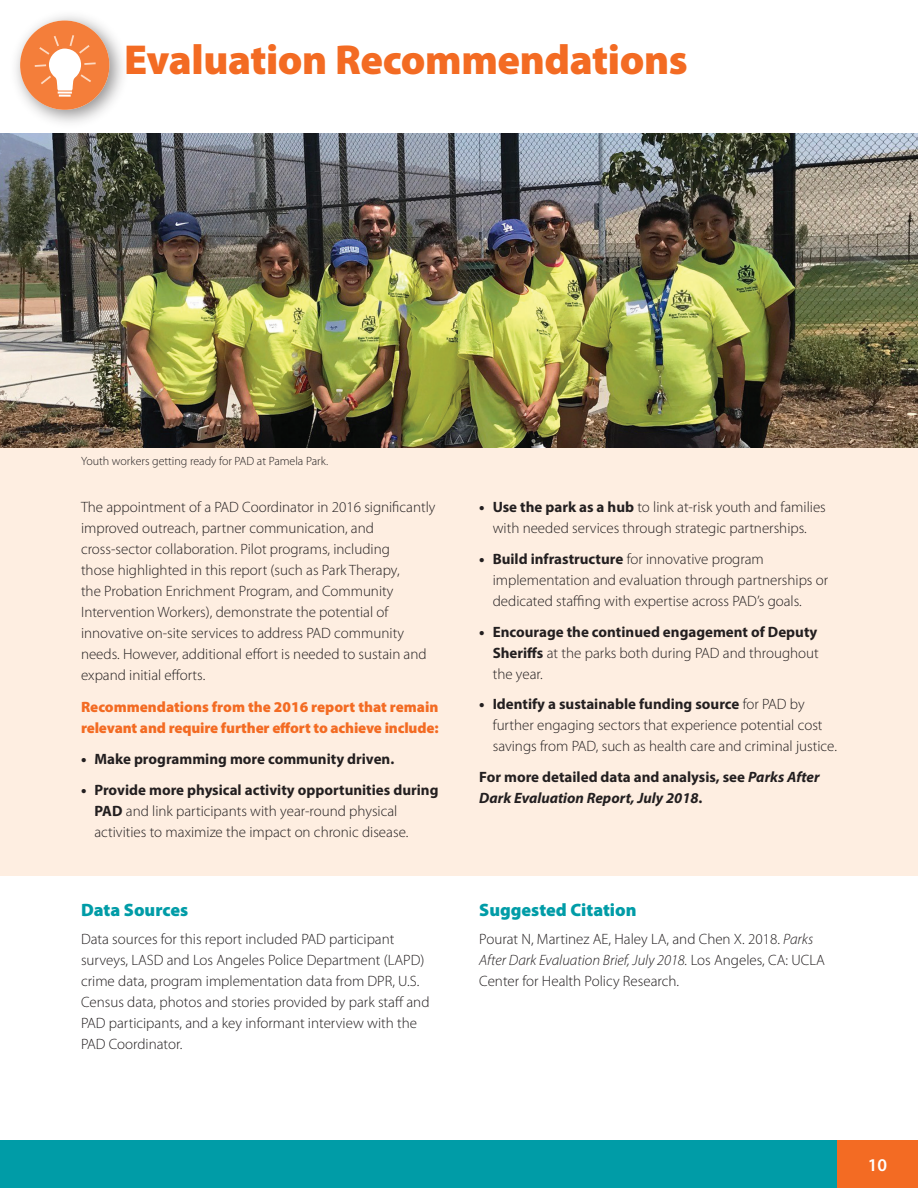
<style>
.page{position:relative;width:918px;height:1188px;background:#fff}
.page>*{position:absolute;margin:0;border:0;box-sizing:border-box;transform-origin:0 0}
.t1{font:900 42px "Myriad Pro";letter-spacing:-.01em;color:#f36b23}
.t2{font:900 18px "Myriad Pro";color:#009ca7}
.t3{font:600 18px "Myriad Pro";color:#fff}
.t4{font:300 15px/21px "Myriad Pro";color:#231f20}
.t5{font:700 15px/21px "Myriad Pro";color:#231f20;text-align:justify}
.t6{font:900 15px/21px "Myriad Pro";letter-spacing:-.01em;color:#f36b23}
.t7{font:italic 700 15px/21px "Myriad Pro";color:#231f20}
.t8{font:300 12px "Myriad Pro";color:#231f20}
.s1{font-weight:900}
.s2{font-weight:700}
.s3{font-weight:300}
.s4{font-style:normal}
.s5{font-style:italic}
</style>
<div class="page">
<div style="left:0;top:1141px;width:846px;height:47px;background:#009ca7"></div>
<div style="left:837px;top:1141px;width:81px;height:47px;background:#f36b23"></div>
<div style="left:0;top:446px;width:918px;height:430px;background:#feeee1"></div>
<img style="left:0;top:134px;width:918px;height:314px">
<img style="left:16px;top:16px;width:107px;height:107px">
<div style="left:20px;top:21px;width:89px;height:89px;background:#f47e3a;border-radius:50%"></div>
<svg style="left:33px;top:33px;width:65px;height:64px"></svg>
<h1 class="t1" style="left:124px;top:36px;width:565px">Evaluation Recommendations</h1>
<p class="t8" style="left:81px;top:455px;width:249px">Youth workers getting ready for PAD at Pamela Park.</p>
<p class="t4" style="left:81px;top:497px;width:356px">The appointment of a PAD Coordinator in 2016 significantly improved outreach, partner communication, and cross-sector collaboration. Pilot programs, including<br>those highlighted in this report (such as Park Therapy,<br>the Probation Enrichment Program, and Community Intervention Workers), demonstrate the potential of innovative on-site services to address PAD community needs. However, additional effort is needed to sustain and expand initial efforts.</p>
<p class="t6" style="left:81px;top:697px;width:359px">Recommendations from the 2016 report that remain relevant and require further effort to achieve include:</p>
<p class="t5" style="left:81px;top:748px;width:315px"><span class="s1">•</span> Make programming more community driven.</p>
<p class="t4" style="left:94px;top:779px;width:345px;text-indent:-14px"><span class="s1">•</span> <span class="s2">Provide more physical activity opportunities during<br>PAD</span> and link participants with year-round physical activities to maximize the impact on chronic disease.</p>
<p class="t2" style="left:81px;top:900px;width:109px">Data Sources</p>
<p class="t4" style="left:81px;top:929px;width:350px">Data sources for this report included PAD participant surveys, LASD and Los Angeles Police Department (LAPD) crime data, program implementation data from DPR, U.S.<br>Census data, photos and stories provided by park staff and PAD participants, and a key informant interview with the PAD Coordinator.</p>
<p class="t4" style="left:479px;top:497px;width:348px;text-align:center"><span class="s1">•</span> <span class="s2">Use the park as a hub</span> to link at-risk youth and families with needed services through strategic partnerships.</p>
<p class="t4" style="left:493px;top:549px;width:337px;text-indent:-14px"><span class="s1">•</span> <span class="s2">Build infrastructure</span> for innovative program implementation and evaluation through partnerships or dedicated staffing with expertise across PAD’s goals.</p>
<p class="t5" style="left:493px;top:621px;width:328px;text-indent:-14px"><span class="s1">•</span> Encourage the continued engagement of Deputy Sheriffs <span class="s3">at the parks both during PAD and throughout the year.</span></p>
<p class="t4" style="left:493px;top:694px;width:346px;text-indent:-14px"><span class="s1">•</span> <span class="s2">Identify a sustainable funding source</span> for PAD by further engaging sectors that experience potential cost savings from PAD, such as health care and criminal justice.</p>
<p class="t7" style="left:479px;top:766px;width:342px"><span class="s4">For more detailed data and analysis, see</span> Parks After<br>Dark Evaluation Report, July 2018<span class="s4">.</span></p>
<p class="t2" style="left:479px;top:900px;width:159px">Suggested Citation</p>
<p class="t4" style="left:479px;top:929px;width:347px">Pourat N, Martinez AE, Haley LA, and Chen X. 2018. <span class="s5">Parks<br>After Dark Evaluation Brief, July 2018.</span> Los Angeles, CA: UCLA<br>Center for Health Policy Research.</p>
<p class="t3" style="left:868px;top:1154px;width:21px">10</p>
</div>
